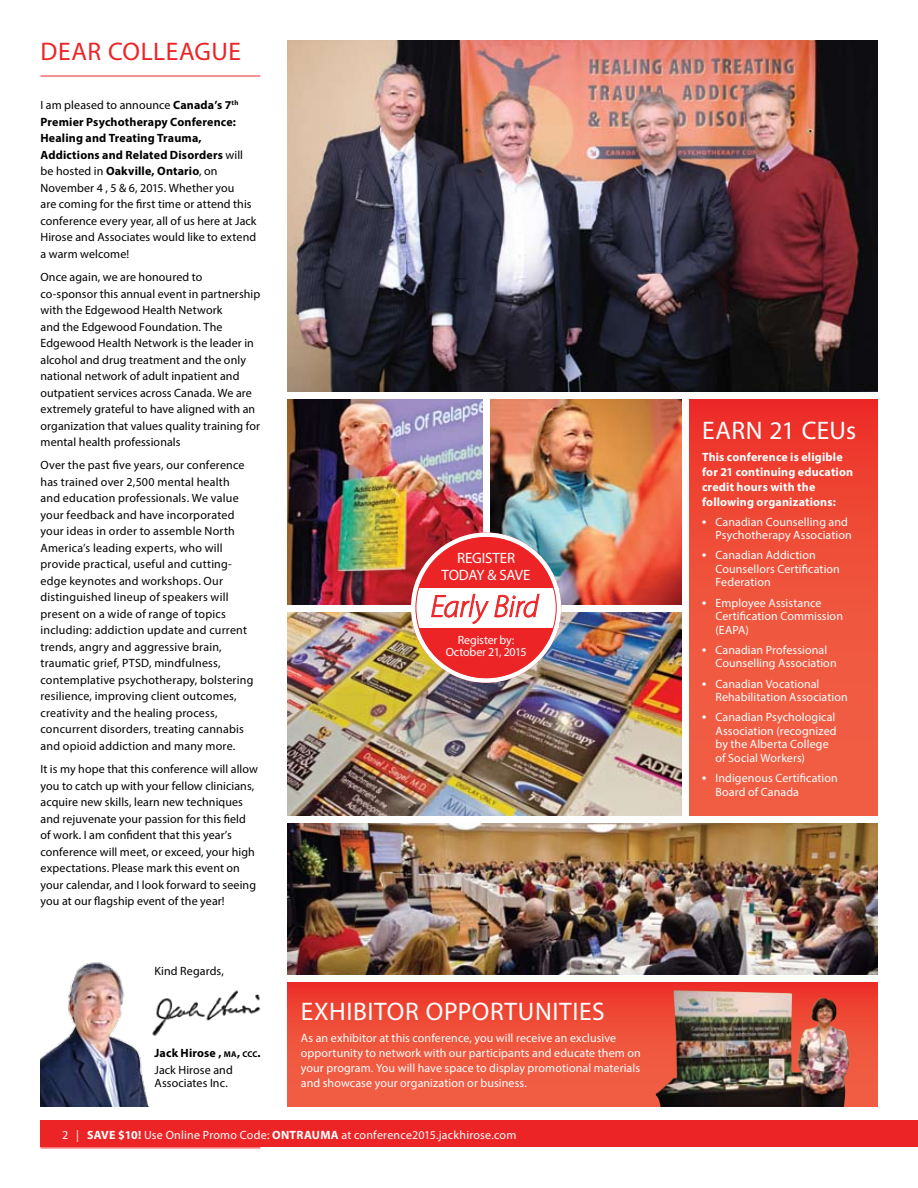
<style>
.page{position:relative;width:918px;height:1188px;background:#fff}
.page>*{position:absolute;margin:0;border:0;box-sizing:border-box;transform-origin:0 0}
.t1{font:italic 300 31.5px "Myriad Pro";letter-spacing:-.01em;color:#ec2426}
.t2{font:25.5px "Myriad Pro";letter-spacing:.015em;color:#fff}
.t3{font:25.5px "Myriad Pro";letter-spacing:.015em;color:#ec2426}
.t4{font:15px/16.5px "Myriad Pro";letter-spacing:-.015em;color:#fff;text-align:center}
.t5{font:12px/16.5px "Myriad Pro";letter-spacing:.01em;color:#000}
.t6{font:12px/13.5px "Myriad Pro";letter-spacing:.005em;color:#fff}
.t7{font:700 12px/15px "Myriad Pro";letter-spacing:.015em;color:#fff}
.s1{font-weight:700}
.s2{font-weight:700;font-size:8.4px}
.s3{font-family:"Times"}
</style>
<div class="page">
<div style="left:287px;top:980px;width:591px;height:127px;background:linear-gradient(to bottom,#ed372c,#f16849)"></div>
<img style="left:287px;top:823px;width:591px;height:152px">
<div style="left:688px;top:399px;width:190px;height:418px;background:linear-gradient(to bottom,#ed372c,#f16749)"></div>
<img style="left:40px;top:962px;width:110px;height:145px">
<img style="left:287px;top:40px;width:591px;height:352px">
<img style="left:287px;top:612px;width:395px;height:204px">
<img style="left:287px;top:399px;width:196px;height:206px">
<img style="left:489px;top:399px;width:193px;height:206px">
<hr style="left:40px;top:76px;width:220px;height:1px;background:#ec2426">
<hr style="left:40px;top:1148px;width:220px;height:1px;background:#ec2426">
<div style="left:287px;top:975px;width:598px;height:7px;background:#fff"></div>
<div style="left:40px;top:1120px;width:878px;height:28px;background:#ec2426"></div>
<div style="left:411px;top:533px;width:150px;height:150px;background:#ec2426;border-radius:50%"></div>
<div style="left:411px;top:533px;width:150px;height:150px;border:5px solid #fff;border-radius:50%"></div>
<div style="left:414px;top:588px;width:145px;height:40px;background:#fff"></div>
<svg style="left:431px;top:594px;width:108px;height:30px"></svg>
<img style="left:149px;top:985px;width:112px;height:56px">
<img style="left:656px;top:991px;width:193px;height:116px">
<h2 class="t3" style="left:40px;top:35px;width:202px">DEAR COLLEAGUE</h2>
<p class="t5" style="left:41px;top:97px;width:218px">I am pleased to announce <span class="s1">Canada’s 7</span><sup>th </sup><span class="s1">Premier Psychotherapy Conference:<br>Healing and Treating Trauma, Addictions and Related Disorders</span> will be hosted in <span class="s1">Oakville, Ontario</span>, on November 4 , 5 &amp; 6, 2015. Whether you<br>are coming for the first time or attend this conference every year, all of us here at Jack Hirose and Associates would like to extend a warm welcome!</p>
<p class="t5" style="left:41px;top:269px;width:221px">Once again, we are honoured to co-sponsor this annual event in partnership with the Edgewood Health Network<br>and the Edgewood Foundation. The Edgewood Health Network is the leader in alcohol and drug treatment and the only national network of adult inpatient and outpatient services across Canada. We are extremely grateful to have aligned with an organization that values quality training for mental health professionals</p>
<p class="t5" style="left:41px;top:457px;width:214px">Over the past five years, our conference has trained over 2,500 mental health<br>and education professionals. We value your feedback and have incorporated your ideas in order to assemble North America’s leading experts, who will provide practical, useful and cutting&shy;edge keynotes and workshops. Our distinguished lineup of speakers will present on a wide of range of topics including: addiction update and current trends, angry and aggressive brain, traumatic grief, PTSD, mindfulness, contemplative psychotherapy, bolstering resilience, improving client outcomes, creativity and the healing process, concurrent disorders, treating cannabis and opioid addiction and many more.</p>
<p class="t5" style="left:41px;top:761px;width:219px">It is my hope that this conference will allow you to catch up with your fellow clinicians, acquire new skills, learn new techniques and rejuvenate your passion for this field of work. I am confident that this year’s conference will meet, or exceed, your high expectations. Please mark this event on your calendar, and I look forward to seeing you at our flagship event of the year!</p>
<p class="t5" style="left:154px;top:962px;width:71px">Kind Regards,</p>
<p class="t5" style="left:154px;top:1045px;width:108px"><span class="s1">Jack Hirose ,</span> <span class="s2">MA</span><span class="s1">,</span> <span class="s2">CCC</span><span class="s1">.<br></span>Jack Hirose and</p>
<p class="t5" style="left:155px;top:1075px;width:75px">Associates Inc.</p>
<p class="t4" style="left:442px;top:550px;width:90px">REGISTER<br>TODAY &amp; SAVE</p>
<h1 class="t1" style="left:430px;top:587px;width:110px">Early Bird</h1>
<p class="t6" style="left:446px;top:634px;width:82px;line-height:12px;text-align:center">Register by:<br>October 21, 2015</p>
<h2 class="t2" style="left:301px;top:996px;width:28px">Exhibitor</h2>
<h2 class="t2" style="left:426px;top:996px;width:15px">opportunities</h2>
<p class="t6" style="left:301px;top:1030px;width:341px;line-height:15px">As an exhibitor at this conference, you will receive an exclusive opportunity to network with our participants and educate them on your program. You will have space to display promotional materials and showcase your organization or business.</p>
<p class="t6" style="left:62px;top:1128px;width:456px">2 | <span class="s1">save $10!</span> Use Online Promo Code: <span class="s1">ONTRAUMA</span> at conference2015.jackhirose.com</p>
<h2 class="t2" style="left:702px;top:414px;width:156px">EARN 21 CEUs</h2>
<p class="t7" style="left:702px;top:449px;width:153px">This conference is eligible for 21 continuing education credit hours with the following organizations:</p>
<p class="t6" style="left:716px;top:515px;width:138px;text-indent:-14px"><span class="s3">•</span> Canadian Counselling and<br>Psychotherapy Association</p>
<p class="t6" style="left:716px;top:549px;width:126px;text-indent:-14px"><span class="s3">•</span> Canadian Addiction<br>Counsellors Certification<br>Federation</p>
<p class="t6" style="left:716px;top:596px;width:129px;text-indent:-14px"><span class="s3">•</span> Employee Assistance<br>Certification Commission (EAPA)</p>
<p class="t6" style="left:716px;top:643px;width:123px;text-indent:-14px"><span class="s3">•</span> Canadian Professional<br>Counselling Association</p>
<p class="t6" style="left:716px;top:677px;width:134px;text-indent:-14px"><span class="s3">•</span> Canadian Vocational<br>Rehabilitation Association</p>
<p class="t6" style="left:716px;top:711px;width:123px;text-indent:-14px"><span class="s3">•</span> Canadian Psychological<br>Association (recognized by the Alberta College of Social Workers)</p>
<p class="t6" style="left:716px;top:771px;width:124px;text-indent:-14px"><span class="s3">•</span> Indigenous Certification<br>Board of Canada</p>
</div>
